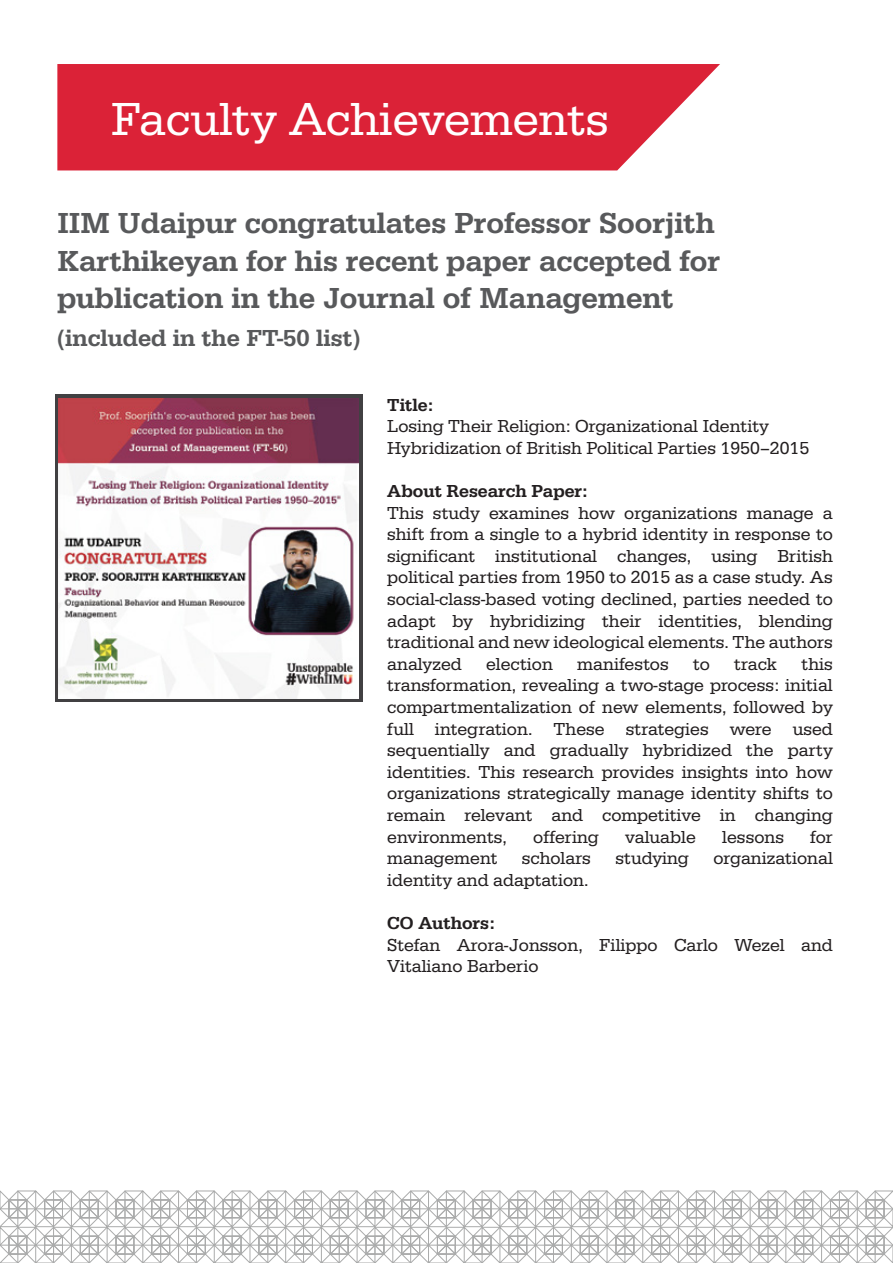
<style>
.page{position:relative;width:893px;height:1263px;background:#fff}
.page>*{position:absolute;margin:0;border:0;box-sizing:border-box;transform-origin:0 0}
.t1{font:48px "Serifa";color:#fff}
.t2{font:500 30px/37.5px "Serifa";color:#58595b}
.t3{font:500 24px "Serifa";color:#58595b}
.t4{font:18px/21.6px "Serifa";color:#231f20}
.t5{font:500 18px "Serifa";color:#231f20}
</style>
<div class="page">
<div style="left:55px;top:395px;width:308px;height:307px;background:linear-gradient(to right,#414042,#414042)"></div>
<svg style="left:57px;top:64px;width:663px;height:106px;background:#dd3245"></svg>
<img style="left:59px;top:398px;width:300px;height:300px">
<svg style="left:0;top:1190px;width:893px;height:73px"></svg>
<h1 class="t1" style="left:111px;top:92px;width:499px">Faculty Achievements</h1>
<h2 class="t2" style="left:57px;top:204px;width:664px">IIM Udaipur congratulates Professor Soorjith<br>Karthikeyan for his recent paper accepted for publication in the Journal of Management</h2>
<h3 class="t3" style="left:57px;top:324px;width:304px">(included in the FT-50 list)</h3>
<p class="t5" style="left:387px;top:394px;width:47px">Title:</p>
<p class="t4" style="left:387px;top:416px;width:423px">Losing Their Religion: Organizational Identity<br>Hybridization of British Political Parties 1950–2015</p>
<p class="t5" style="left:387px;top:480px;width:201px">About Research Paper:</p>
<p class="t4" style="left:387px;top:502px;width:447px;text-align:justify">This study examines how organizations manage a shift from a single to a hybrid identity in response to significant institutional changes, using British political parties from 1950 to 2015 as a case study. As social-class-based voting declined, parties needed to adapt by hybridizing their identities, blending traditional and new ideological elements. The authors analyzed</p>
<p class="t4" style="left:486px;top:653px;width:68px">election</p>
<p class="t4" style="left:577px;top:653px;width:93px">manifestos</p>
<p class="t4" style="left:693px;top:653px;width:18px">to</p>
<p class="t4" style="left:734px;top:653px;width:44px">track</p>
<p class="t4" style="left:387px;top:653px;width:447px;text-align:justify;text-indent:414px">this transformation, revealing a two-stage process: initial compartmentalization of new elements, followed by full integration. These strategies were used sequentially and gradually hybridized the party identities. This research provides insights into how organizations strategically manage identity shifts to remain relevant and competitive in changing environments,</p>
<p class="t4" style="left:533px;top:826px;width:67px">offering</p>
<p class="t4" style="left:625px;top:826px;width:72px">valuable</p>
<p class="t4" style="left:722px;top:826px;width:63px">lessons</p>
<p class="t4" style="left:810px;top:826px;width:24px">for</p>
<p class="t4" style="left:387px;top:848px;width:112px">management</p>
<p class="t4" style="left:522px;top:848px;width:70px">scholars</p>
<p class="t4" style="left:615px;top:848px;width:75px">studying</p>
<p class="t4" style="left:713px;top:848px;width:121px">organizational</p>
<p class="t4" style="left:387px;top:869px;width:203px">identity and adaptation.</p>
<p class="t5" style="left:387px;top:912px;width:109px">CO Authors:</p>
<p class="t4" style="left:387px;top:934px;width:447px">Stefan Arora-Jonsson, Filippo Carlo Wezel and<br>Vitaliano Barberio</p>
</div>
